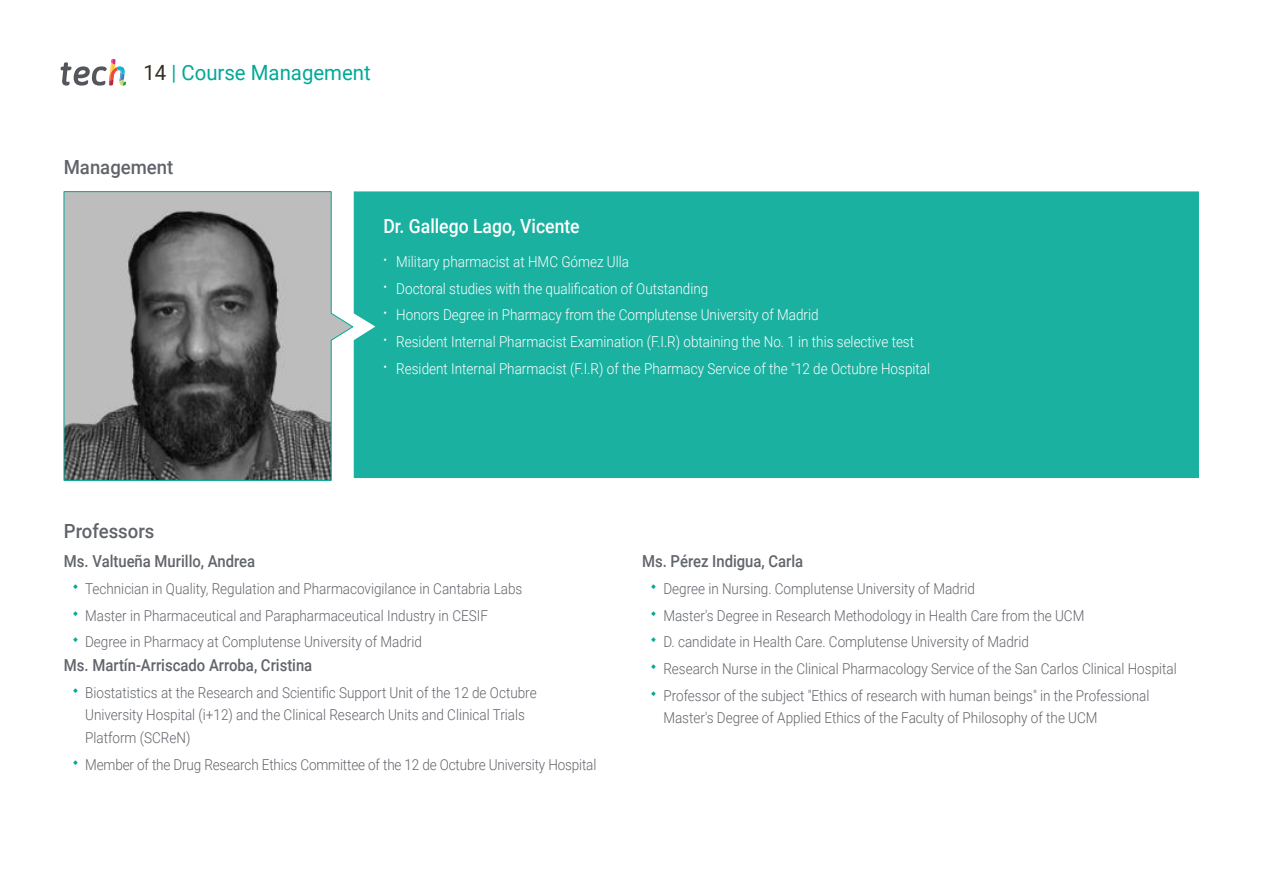
<style>
.page{position:relative;width:1263px;height:893px;background:#fff}
.page>*{position:absolute;margin:0;border:0;box-sizing:border-box;transform-origin:0 0}
.t1{font:21px "Roboto";color:#00a996}
.t2{font:500 19.5px "Roboto";color:#fff;scale:.9 1}
.t3{font:500 19.5px "Roboto";color:#61646a;scale:.95 1}
.t4{font:500 16.5px "Roboto";color:#61646a;scale:.9 1}
.t5{font:300 15px/26.7px "Roboto";color:#61646a;scale:.9 1}
.t6{font:300 15px "Roboto";color:#fff;scale:.9 1}
.s1{color:#312e20}
</style>
<div class="page">
<div style="left:354px;top:191px;width:845px;height:287px;background:#1ab1a0"></div>
<svg style="left:64px;top:191px;width:289px;height:290px;background:#838585"></svg>
<svg style="left:61px;top:59px;width:65px;height:27px"></svg>
<h1 class="t1" style="left:144px;top:57px;width:229px"><span class="s1">14</span> | Course Management</h1>
<h2 class="t3" style="left:64px;top:154px;width:117px">Management</h2>
<h2 class="t2" style="left:383px;top:212px;width:219px">Dr. Gallego Lago, Vicente</h2>
<p class="t6" style="left:383px;top:251px;width:274px"><sup>•</sup> Military pharmacist at HMC Gómez Ulla</p>
<p class="t6" style="left:383px;top:278px;width:362px"><sup>•</sup> Doctoral studies with the qualification of Outstanding</p>
<p class="t6" style="left:383px;top:304px;width:485px"><sup>•</sup> Honors Degree in Pharmacy from the Complutense University of Madrid</p>
<p class="t6" style="left:383px;top:331px;width:591px"><sup>•</sup> Resident Internal Pharmacist Examination (F.I.R) obtaining the No. 1 in this selective test</p>
<p class="t6" style="left:383px;top:358px;width:609px"><sup>•</sup> Resident Internal Pharmacist (F.I.R) of the Pharmacy Service of the "12 de Octubre Hospital</p>
<h2 class="t3" style="left:64px;top:517px;width:97px">Professors</h2>
<p class="t4" style="left:64px;top:550px;width:214px">Ms. Valtueña Murillo, Andrea</p>
<p class="t5" style="left:85px;top:575px;width:487px">Technician in Quality, Regulation and Pharmacovigilance in Cantabria Labs<br>Master in Pharmaceutical and Parapharmaceutical Industry in CESIF<br>Degree in Pharmacy at Complutense University of Madrid</p>
<p class="t4" style="left:64px;top:654px;width:278px">Ms. Martín-Arriscado Arroba, Cristina</p>
<p class="t5" style="left:85px;top:681px;width:503px;line-height:22.5px">Biostatistics at the Research and Scientific Support Unit of the 12 de Octubre<br>University Hospital (i+12) and the Clinical Research Units and Clinical Trials<br>Platform (SCReN)</p>
<p class="t5" style="left:85px;top:750px;width:570px">Member of the Drug Research Ethics Committee of the 12 de Octubre University Hospital</p>
<p class="t4" style="left:642px;top:550px;width:181px">Ms. Pérez Indigua, Carla</p>
<p class="t5" style="left:663px;top:575px;width:572px">Degree in Nursing. Complutense University of Madrid<br>Master's Degree in Research Methodology in Health Care from the UCM<br>D. candidate in Health Care. Complutense University of Madrid<br>Research Nurse in the Clinical Pharmacology Service of the San Carlos Clinical Hospital Professor of the subject "Ethics of research with human beings" in the Professional</p>
<p class="t5" style="left:663px;top:704px;width:484px">Master's Degree of Applied Ethics of the Faculty of Philosophy of the UCM</p>
</div>
